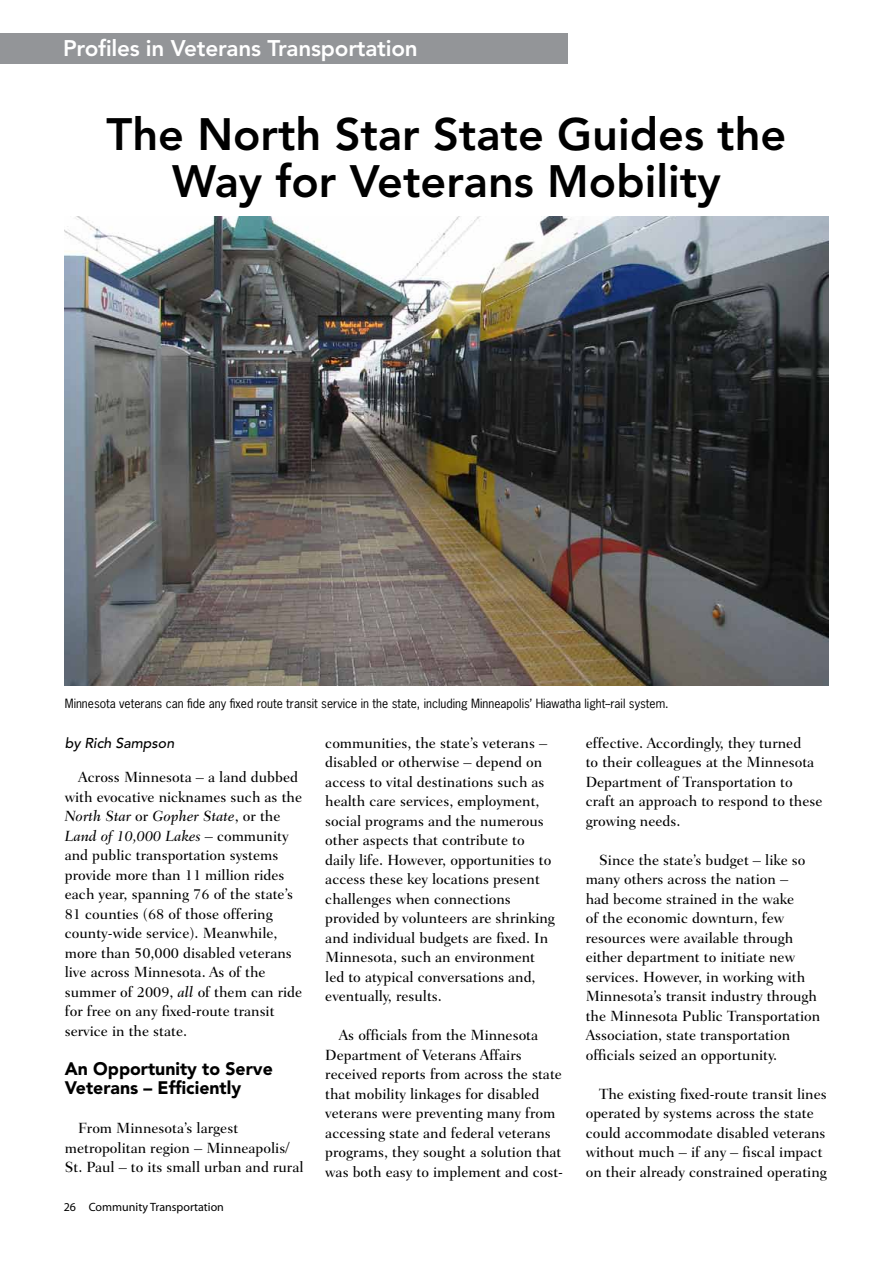
<style>
.page{position:relative;width:893px;height:1263px;background:#fff}
.page>*{position:absolute;margin:0;border:0;box-sizing:border-box;transform-origin:0 0}
.t1{font:800 45px/46.5px "Avenir";color:#000;text-align:center}
.t2{font:800 22.5px "Avenir";letter-spacing:-.01em;color:#fff}
.t3{font:900 18px/19.5px "Avenir";color:#000}
.t4{font:500 15px/19.5px "Fairfield LH";color:#000}
.t5{font:italic 500 14.25px "Avenir";color:#000}
.t6{font:12px "News Gothic";color:#000}
.t7{font:12px "Myriad";color:#000}
.s1{font-style:italic}
</style>
<div class="page">
<div style="left:0;top:33px;width:568px;height:31px;background:#939598"></div>
<img style="left:64px;top:216px;width:764px;height:470px">
<h2 class="t2" style="left:63px;top:35px;width:356px">Profiles in Veterans Transportation</h2>
<h1 class="t1" style="left:107px;top:111px;width:681px">The North Star State Guides the<br>Way for Veterans Mobility</h1>
<p class="t6" style="left:65px;top:695px;width:605px">Minnesota veterans can fide any fixed route transit service in the state, including Minneapolis’ Hiawatha light--rail system.</p>
<p class="t5" style="left:65px;top:734px;width:111px">by Rich Sampson</p>
<p class="t4" style="left:65px;top:768px;width:239px;text-indent:13px">Across Minnesota – a land dubbed with evocative nicknames such as the <span class="s1">North Star</span> or <span class="s1">Gopher State</span>, or the <span class="s1">Land of 10,000 Lakes</span> – community and public transportation systems provide more than 11 million rides each year, spanning 76 of the state’s 81 counties (68 of those offering county-wide service). Meanwhile, more than 50,000 disabled veterans live across Minnesota. As of the summer of 2009, <span class="s1">all</span> of them can ride for free on any fixed-route transit service in the state.</p>
<p class="t3" style="left:65px;top:1058px;width:210px">An Opportunity to Serve<br>Veterans – Efficiently</p>
<p class="t4" style="left:65px;top:1119px;width:240px;text-indent:13px">From Minnesota’s largest metropolitan region – Minneapolis/<br>St. Paul – to its small urban and rural</p>
<p class="t7" style="left:64px;top:1201px;width:162px">26 Community Transportation</p>
<p class="t4" style="left:325px;top:733px;width:231px">communities, the state’s veterans – disabled or otherwise – depend on access to vital destinations such as health care services, employment, social programs and the numerous other aspects that contribute to daily life. However, opportunities to access these key locations present challenges when connections provided by volunteers are shrinking and individual budgets are fixed. In Minnesota, such an environment led to atypical conversations and, eventually, results.</p>
<p class="t4" style="left:325px;top:1026px;width:239px;text-indent:13px">As officials from the Minnesota Department of Veterans Affairs received reports from across the state that mobility linkages for disabled veterans were preventing many from accessing state and federal veterans programs, they sought a solution that was both easy to implement and cost-</p>
<p class="t4" style="left:586px;top:733px;width:238px">effective. Accordingly, they turned<br>to their colleagues at the Minnesota<br>Department of Transportation to craft an approach to respond to these growing needs.</p>
<p class="t4" style="left:586px;top:850px;width:236px;text-indent:13px">Since the state’s budget – like so many others across the nation –<br>had become strained in the wake<br>of the economic downturn, few resources were available through either department to initiate new services. However, in working with Minnesota’s transit industry through the Minnesota Public Transportation Association, state transportation officials seized an opportunity.</p>
<p class="t4" style="left:586px;top:1084px;width:243px;text-indent:13px">The existing fixed-route transit lines operated by systems across the state could accommodate disabled veterans without much – if any – fiscal impact on their already constrained operating</p>
</div>
